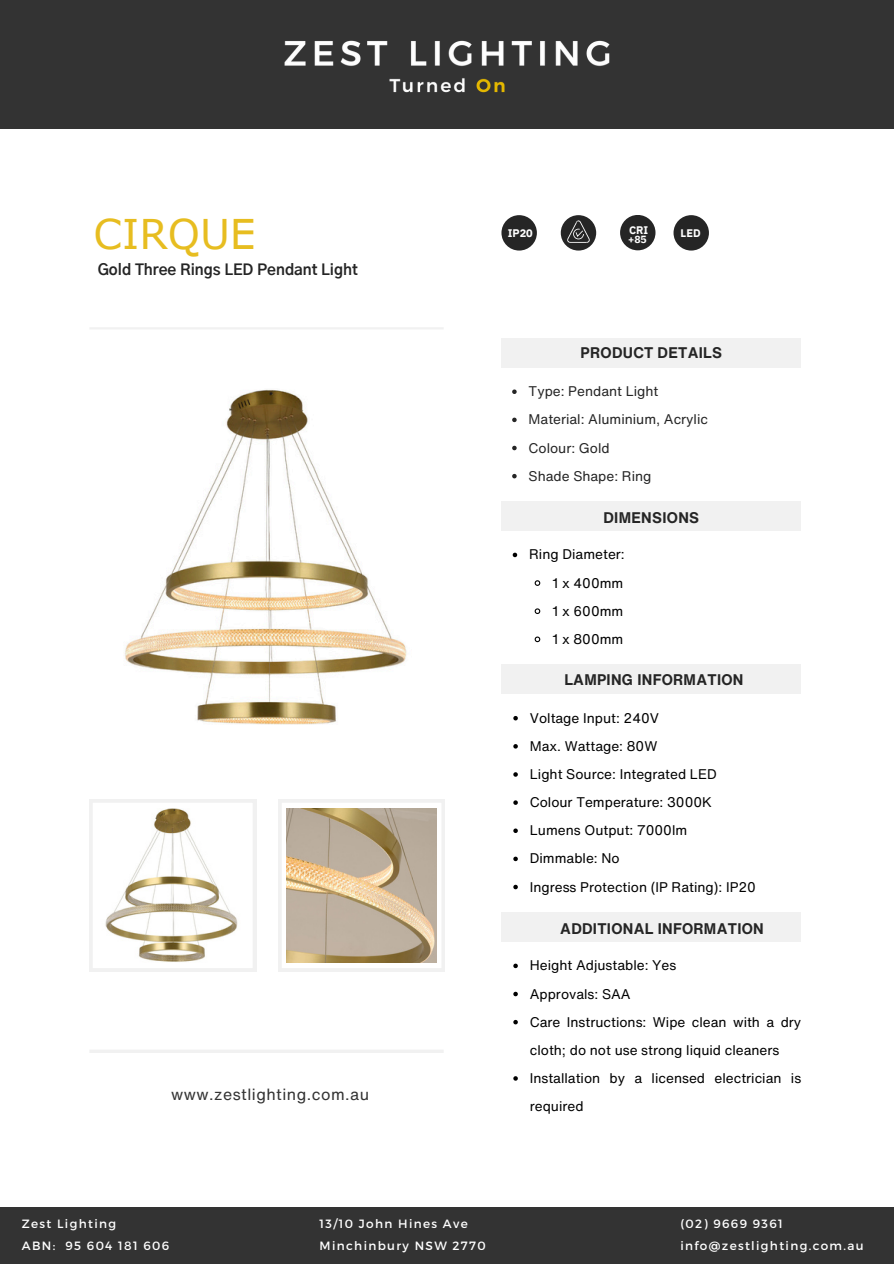
<style>
.page{position:relative;width:894px;height:1264px;background:#fff}
.page>*{position:absolute;margin:0;border:0;box-sizing:border-box;transform-origin:0 0}
.t1{font:40.95px "Verdana Pro";color:#e7bd20}
.t2{font:15.9px "Helvetica Now Text";letter-spacing:.03em;color:#333}
.t3{font:700 15.15px "Gothic A1";color:#252525}
.t4{font:700 15px "Helvetica Now Text";letter-spacing:.02em;color:#252525}
.t5{font:13.65px/28.2px "Helvetica Now Text";color:#000}
.t6{font:13.65px "Helvetica Now Text";color:#252525}
.t7{font:12px "Montserrat";letter-spacing:.11em;color:#fff}
.t8{font:700 10.95px "IBM Plex Sans";color:#fff}
.t9{font:700 10.35px "IBM Plex Sans";color:#fff}
</style>
<div class="page">
<div style="left:0;top:0;width:893px;height:129px;background:#333"></div>
<svg style="left:89px;top:799px;width:167px;height:172px"></svg>
<svg style="left:278px;top:799px;width:166px;height:172px"></svg>
<div style="left:500px;top:664px;width:300px;height:30px;background:#f1f1f1"></div>
<div style="left:501px;top:338px;width:300px;height:29px;background:#f1f1f1"></div>
<div style="left:501px;top:501px;width:300px;height:29px;background:#f1f1f1"></div>
<img style="left:284px;top:40px;width:326px;height:53px">
<div style="left:0;top:1207px;width:893px;height:56px;background:#333"></div>
<hr style="left:89px;top:327px;width:354px;height:2px;background:#f1f1f1">
<hr style="left:89px;top:1049px;width:354px;height:3px;background:#f1f1f1">
<img style="left:125px;top:389px;width:282px;height:335px">
<img style="left:287px;top:808px;width:149px;height:154px">
<img style="left:98px;top:808px;width:149px;height:154px">
<div style="left:500px;top:912px;width:300px;height:29px;background:#f1f1f1"></div>
<div style="left:501px;top:215px;width:35px;height:35px;background:#252525;border-radius:50%"></div>
<div style="left:560px;top:215px;width:36px;height:35px;background:#252525;border-radius:50%"></div>
<svg style="left:567px;top:220px;width:22px;height:23px"></svg>
<div style="left:620px;top:215px;width:35px;height:35px;background:#252525;border-radius:50%"></div>
<div style="left:673px;top:215px;width:35px;height:35px;background:#252525;border-radius:50%"></div>
<svg style="left:513px;top:716px;width:4px;height:4px"></svg>
<svg style="left:513px;top:744px;width:4px;height:4px"></svg>
<svg style="left:513px;top:772px;width:4px;height:4px"></svg>
<svg style="left:513px;top:800px;width:4px;height:4px"></svg>
<svg style="left:513px;top:828px;width:4px;height:5px"></svg>
<svg style="left:513px;top:856px;width:4px;height:5px"></svg>
<svg style="left:513px;top:884px;width:4px;height:5px"></svg>
<svg style="left:512px;top:552px;width:5px;height:5px"></svg>
<svg style="left:534px;top:580px;width:7px;height:6px"></svg>
<svg style="left:534px;top:608px;width:7px;height:6px"></svg>
<svg style="left:534px;top:636px;width:7px;height:7px"></svg>
<svg style="left:512px;top:389px;width:4px;height:5px"></svg>
<svg style="left:512px;top:417px;width:4px;height:5px"></svg>
<svg style="left:512px;top:446px;width:4px;height:4px"></svg>
<svg style="left:512px;top:474px;width:4px;height:4px"></svg>
<svg style="left:513px;top:963px;width:4px;height:5px"></svg>
<svg style="left:513px;top:991px;width:4px;height:5px"></svg>
<svg style="left:513px;top:1019px;width:4px;height:5px"></svg>
<svg style="left:513px;top:1076px;width:4px;height:4px"></svg>
<h2 class="t1" style="left:94px;top:207px;width:164px">CIRQUE</h2>
<p class="t3" style="left:98px;top:263px;width:261px">Gold Three Rings LED Pendant Light</p>
<p class="t2" style="left:171px;top:1082px;width:199px">www.zestlighting.com.au</p>
<p class="t8" style="left:629px;top:223px;width:21px">CRI</p>
<p class="t9" style="left:628px;top:232px;width:20px">+85</p>
<h2 class="t8" style="left:507px;top:226px;width:27px">IP20</h2>
<h4 class="t8" style="left:680px;top:226px;width:22px">LED</h4>
<h1 class="t4" style="left:580px;top:341px;width:143px">PRODUCT DETAILS</h1>
<p class="t6" style="left:528px;top:381px;width:131px">Type: Pendant Light</p>
<p class="t6" style="left:528px;top:409px;width:181px">Material: Aluminium, Acrylic</p>
<p class="t6" style="left:528px;top:437px;width:83px">Colour: Gold</p>
<p class="t6" style="left:528px;top:465px;width:124px">Shade Shape: Ring</p>
<h3 class="t4" style="left:603px;top:506px;width:97px">DIMENSIONS</h3>
<p class="t5" style="left:529px;top:540px;width:97px">Ring Diameter:</p>
<p class="t5" style="left:552px;top:568px;width:73px">1 x 400mm</p>
<h2 class="t5" style="left:552px;top:596px;width:73px">1 x 600mm</h2>
<p class="t5" style="left:552px;top:624px;width:73px">1 x 800mm</p>
<p class="t4" style="left:564px;top:668px;width:181px">LAMPING INFORMATION</p>
<p class="t5" style="left:529px;top:703px;width:131px">Voltage Input: 240V</p>
<p class="t5" style="left:529px;top:731px;width:129px">Max. Wattage: 80W</p>
<p class="t5" style="left:529px;top:759px;width:188px">Light Source: Integrated LED</p>
<p class="t5" style="left:529px;top:788px;width:183px">Colour Temperature: 3000K</p>
<h2 class="t5" style="left:529px;top:816px;width:159px">Lumens Output: 7000lm</h2>
<p class="t5" style="left:529px;top:844px;width:91px">Dimmable: No</p>
<p class="t5" style="left:529px;top:872px;width:228px">Ingress Protection (IP Rating): IP20</p>
<p class="t4" style="left:560px;top:917px;width:205px">ADDITIONAL INFORMATION</p>
<p class="t5" style="left:529px;top:951px;width:148px">Height Adjustable: Yes</p>
<p class="t5" style="left:529px;top:979px;width:102px">Approvals: SAA</p>
<p class="t5" style="left:529px;top:1007px;width:273px">Care Instructions: Wipe clean with a dry cloth; do not use strong liquid cleaners</p>
<p class="t5" style="left:529px;top:1063px;width:273px">Installation by a licensed electrician is required</p>
<p class="t7" style="left:22px;top:1216px;width:96px">Zest Lighting</p>
<p class="t7" style="left:22px;top:1238px;width:149px">ABN: 95 604 181 606</p>
<p class="t7" style="left:319px;top:1216px;width:150px">13/10 John Hines Ave</p>
<p class="t7" style="left:319px;top:1238px;width:167px">Minchinbury NSW 2770</p>
<p class="t7" style="left:680px;top:1216px;width:104px">(02) 9669 9361</p>
<p class="t7" style="left:680px;top:1238px;width:185px">info@zestlighting.com.au</p>
</div>
